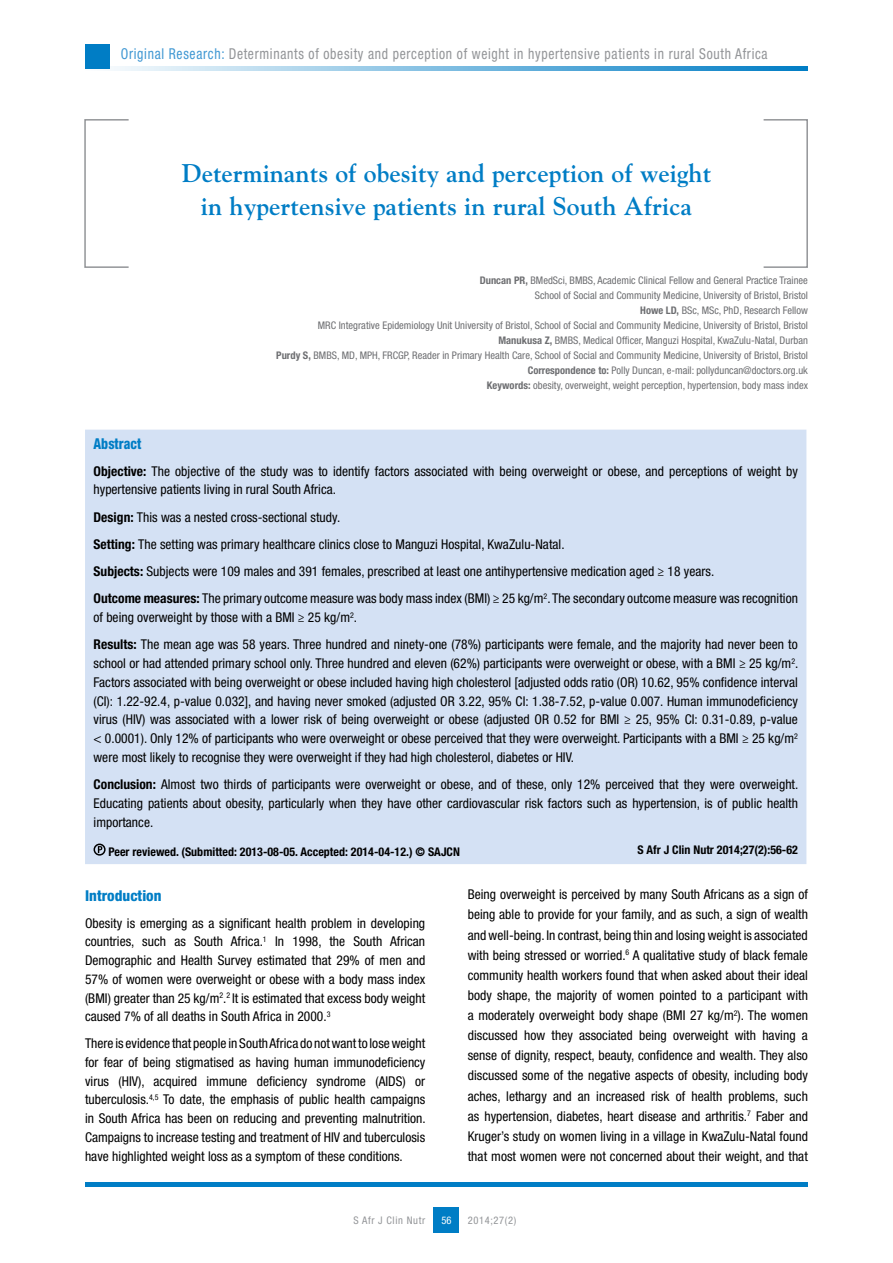
<style>
.page{position:relative;width:893px;height:1263px;background:#fff}
.page>*{position:absolute;margin:0;border:0;box-sizing:border-box;transform-origin:0 0}
.t1{font:700 25.5px/33px "Goudy";color:#007dc5;text-align:center}
.t2{font:condensed 15px "Helvetica Neue LT Std";letter-spacing:.05em;color:#939598;scale:.91 1}
.t3{font:800 condensed 15px "Helvetica Neue LT Std";color:#007dc5}
.t4{font:800 condensed 15px "Helvetica Neue LT Std";color:#007dc5;scale:.9 1}
.t5{font:condensed 13.5px/18.8px "Helvetica Neue LT Std";color:#000;text-align:justify}
.t6{font:700 condensed 12px "Helvetica Neue LT Std";color:#000}
.t7{font:condensed 10.5px/15px "Helvetica Neue LT Std";color:#6d6e71;text-align:right}
.t8{font:condensed 10.5px "Helvetica Neue LT Std";letter-spacing:.06em;color:#939598}
.t9{font:condensed 10.5px "Helvetica Neue LT Std";color:#fff}
.s1{color:#4198d3}
.s2{font-weight:700}
</style>
<div class="page">
<div style="left:434px;top:1208px;width:25px;height:25px;background:#007dc5"></div>
<div style="left:85px;top:1182px;width:723px;height:5px;background:#007dc5"></div>
<svg style="left:85px;top:66px;width:723px;height:5px;background:#7bbbe0"></svg>
<div style="left:763px;top:119px;width:45px;height:149px;border:2px solid #939598"></div>
<div style="left:84px;top:119px;width:45px;height:149px;border:2px solid #939598"></div>
<div style="left:85px;top:44px;width:24px;height:24px;background:#007dc5"></div>
<div style="left:85px;top:430px;width:721px;height:434px;background:#d4e1f4"></div>
<div style="left:94px;top:843px;width:12px;height:13px;border:2px solid #000;border-radius:50%"></div>
<svg style="left:98px;top:846px;width:4px;height:7px"></svg>
<p class="t2" style="left:121px;top:45px;width:712px"><span class="s1">Original Research:</span> Determinants of obesity and perception of weight in hypertensive patients in rural South Africa</p>
<h1 class="t1" style="left:182px;top:156px;width:531px">Determinants of obesity and perception of weight in hypertensive patients in rural South Africa</h1>
<p class="t7" style="left:276px;top:272px;width:533px"><span class="s2">Duncan PR,</span> BMedSci, BMBS, Academic Clinical Fellow and General Practice Trainee<br>School of Social and Community Medicine, University of Bristol, Bristol<br><span class="s2">Howe LD,</span> BSc, MSc, PhD, Research Fellow<br>MRC Integrative Epidemiology Unit University of Bristol, School of Social and Community Medicine, University of Bristol, Bristol <span class="s2">Manukusa Z,</span> BMBS, Medical Officer, Manguzi Hospital, KwaZulu-Natal, Durban<br><span class="s2">Purdy S,</span> BMBS, MD, MPH, FRCGP, Reader in Primary Health Care, School of Social and Community Medicine, University of Bristol, Bristol <span class="s2">Correspondence to:</span> Polly Duncan, e-mail: pollyduncan@doctors.org.uk<br><span class="s2">Keywords:</span> obesity, overweight, weight perception, hypertension, body mass index</p>
<p class="t4" style="left:94px;top:434px;width:55px">Abstract</p>
<p class="t5" style="left:94px;top:461px;width:706px"><span class="s2">Objective:</span> The objective of the study was to identify factors associated with being overweight or obese, and perceptions of weight by hypertensive patients living in rural South Africa.</p>
<p class="t5" style="left:94px;top:503px;width:706px;line-height:27.3px;text-align:left"><span class="s2">Design:</span> This was a nested cross-sectional study.<br><span class="s2">Setting:</span> The setting was primary healthcare clinics close to Manguzi Hospital, KwaZulu-Natal.<br><span class="s2">Subjects:</span> Subjects were 109 males and 391 females, prescribed at least one antihypertensive medication aged ≥ 18 years.<br><span class="s2">Outcome measures:</span> The primary outcome measure was body mass index (BMI) ≥ 25 kg/m<sup>2</sup>. The secondary outcome measure was recognition</p>
<p class="t5" style="left:94px;top:603px;width:706px;line-height:27.3px">of being overweight by those with a BMI ≥ 25 kg/m<sup>2</sup>.<br><span class="s2">Results:</span> The mean age was 58 years. Three hundred and ninety-one (78%) participants were female, and the majority had never been to</p>
<p class="t5" style="left:94px;top:654px;width:706px">school or had attended primary school only. Three hundred and eleven (62%) participants were overweight or obese, with a BMI ≥ 25 kg/m<sup>2</sup>.<br>Factors associated with being overweight or obese included having high cholesterol [adjusted odds ratio (OR) 10.62, 95% confidence interval (CI): 1.22-92.4, p-value 0.032], and having never smoked (adjusted OR 3.22, 95% CI: 1.38-7.52, p-value 0.007. Human immunodeficiency virus (HIV) was associated with a lower risk of being overweight or obese (adjusted OR 0.52 for BMI ≥ 25, 95% CI: 0.31-0.89, p-value &lt; 0.0001). Only 12% of participants who were overweight or obese perceived that they were overweight. Participants with a BMI ≥ 25 kg/m<sup>2 </sup>were most likely to recognise they were overweight if they had high cholesterol, diabetes or HIV.</p>
<p class="t5" style="left:94px;top:775px;width:706px"><span class="s2">Conclusion:</span> Almost two thirds of participants were overweight or obese, and of these, only 12% perceived that they were overweight.<br>Educating patients about obesity, particularly when they have other cardiovascular risk factors such as hypertension, is of public health importance.</p>
<p class="t6" style="left:109px;top:844px;width:353px">Peer reviewed. (Submitted: 2013-08-05. Accepted: 2014-04-12.) © SAJCN</p>
<p class="t6" style="left:637px;top:842px;width:162px">S Afr J Clin Nutr 2014;27(2):56-62</p>
<p class="t3" style="left:85px;top:886px;width:78px">Introduction</p>
<p class="t5" style="left:85px;top:913px;width:342px">Obesity is emerging as a significant health problem in developing countries, such as South Africa.<sup>1</sup> In 1998, the South African Demographic and Health Survey estimated that 29% of men and 57% of women were overweight or obese with a body mass index (BMI) greater than 25 kg/m<sup>2</sup>.<sup>2</sup> It is estimated that excess body weight caused 7% of all deaths in South Africa in 2000.<sup>3</sup></p>
<p class="t5" style="left:85px;top:1034px;width:342px">There is evidence that people in South Africa do not want to lose weight for fear of being stigmatised as having human immunodeficiency virus (HIV), acquired immune deficiency syndrome (AIDS) or tuberculosis.<sup>4,5</sup> To date, the emphasis of public health campaigns in South Africa has been on reducing and preventing malnutrition.<br>Campaigns to increase testing and treatment of HIV and tuberculosis have highlighted weight loss as a symptom of these conditions.</p>
<p class="t5" style="left:468px;top:884px;width:342px;line-height:20.1px">Being overweight is perceived by many South Africans as a sign of being able to provide for your family, and as such, a sign of wealth and well-being. In contrast, being thin and losing weight is associated with being stressed or worried.<sup>6</sup> A qualitative study of black female community health workers found that when asked about their ideal body shape, the majority of women pointed to a participant with a moderately overweight body shape (BMI 27 kg/m<sup>2</sup>). The women discussed how they associated being overweight with having a sense of dignity, respect, beauty, confidence and wealth. They also discussed some of the negative aspects of obesity, including body aches, lethargy and an increased risk of health problems, such as hypertension, diabetes, heart disease and arthritis.<sup>7</sup> Faber and Kruger’s study on women living in a village in KwaZulu-Natal found that most women were not concerned about their weight, and that</p>
<p class="t8" style="left:354px;top:1214px;width:73px">S Afr J Clin Nutr</p>
<p class="t8" style="left:468px;top:1214px;width:50px">2014;27(2)</p>
<p class="t9" style="left:441px;top:1214px;width:12px">56</p>
</div>
